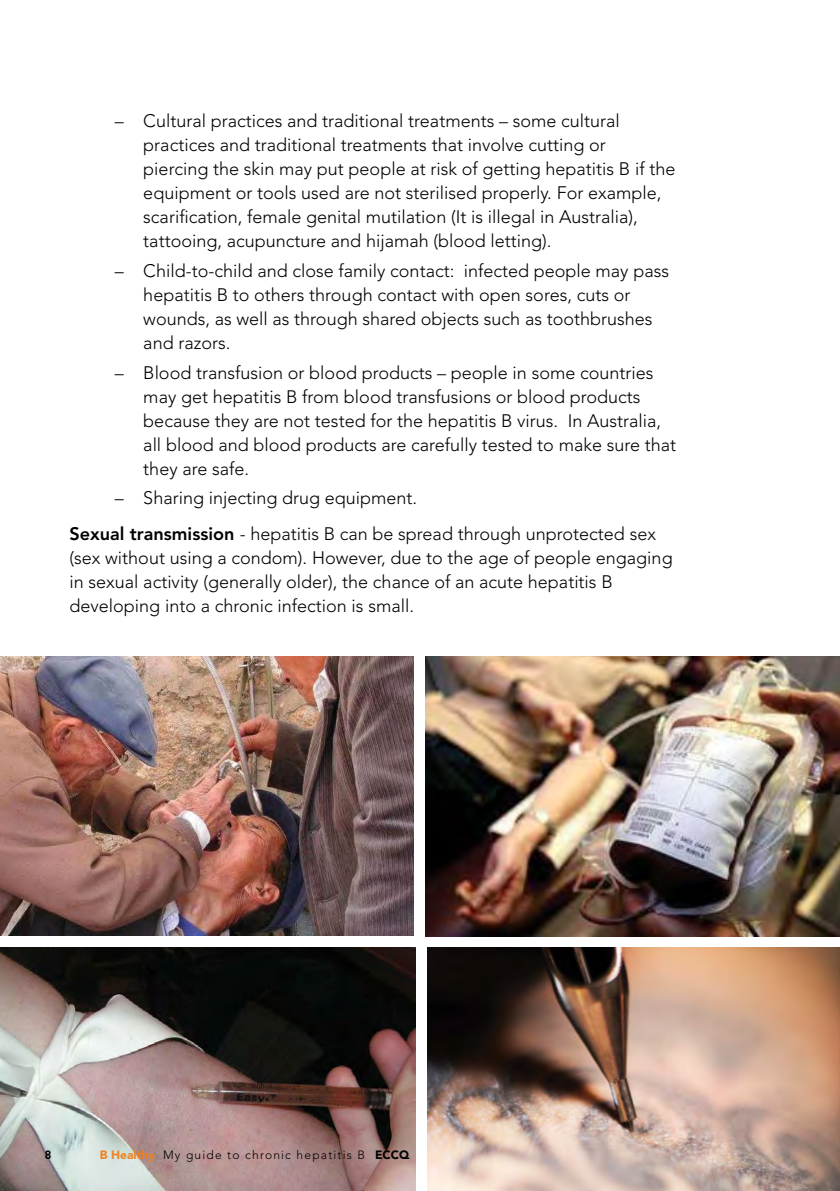
<style>
.page{position:relative;width:840px;height:1191px;background:#fff}
.page>*{position:absolute;margin:0;border:0;box-sizing:border-box;transform-origin:0 0}
.t1{font:300 18px/24px "Avenir";color:#000}
.t2{font:300 12px "Avenir";letter-spacing:.1em;color:#000}
.t3{font:700 12px "DIN";color:#000}
.s1{font-weight:800}
.s2{font-weight:900;color:#ee8222}
.s3{font-weight:900}
</style>
<div class="page">
<img style="left:0;top:947px;width:415px;height:244px">
<img style="left:427px;top:947px;width:412px;height:244px">
<img style="left:0;top:657px;width:413px;height:278px">
<img style="left:425px;top:657px;width:414px;height:279px">
<p class="t1" style="left:143px;top:109px;width:533px;text-indent:-28px">– Cultural practices and traditional treatments – some cultural practices and traditional treatments that involve cutting or piercing the skin may put people at risk of getting hepatitis B if the equipment or tools used are not sterilised properly. For example, scarification, female genital mutilation (It is illegal in Australia), tattooing, acupuncture and hijamah (blood letting).</p>
<p class="t1" style="left:143px;top:259px;width:527px;text-indent:-28px">– Child-to-child and close family contact: infected people may pass hepatitis B to others through contact with open sores, cuts or wounds, as well as through shared objects such as toothbrushes and razors.</p>
<p class="t1" style="left:143px;top:360px;width:534px;text-indent:-28px">– Blood transfusion or blood products – people in some countries may get hepatitis B from blood transfusions or blood products because they are not tested for the hepatitis B virus. In Australia, all blood and blood products are carefully tested to make sure that they are safe.</p>
<p class="t1" style="left:115px;top:486px;width:304px">– Sharing injecting drug equipment.</p>
<p class="t1" style="left:69px;top:521px;width:604px"><span class="s1">Sexual transmission</span> - hepatitis B can be spread through unprotected sex (sex without using a condom). However, due to the age of people engaging in sexual activity (generally older), the chance of an acute hepatitis B developing into a chronic infection is small.</p>
<p class="t3" style="left:45px;top:1147px;width:8px">8</p>
<p class="t2" style="left:100px;top:1148px;width:311px"><span class="s2">B Healthy</span> My guide to chronic hepatitis B <span class="s3">ECCQ</span></p>
</div>
